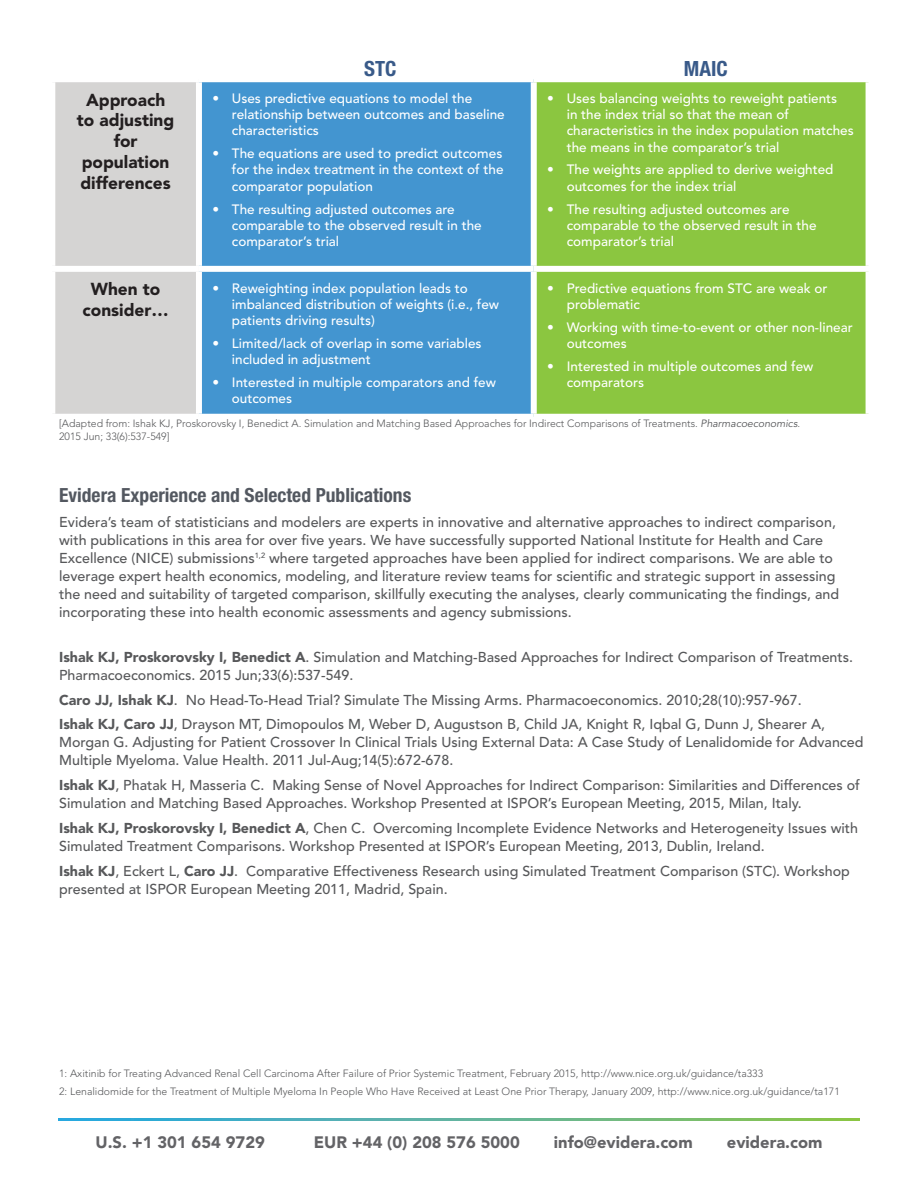
<style>
.page{position:relative;width:918px;height:1188px;background:#fff}
.page>*{position:absolute;margin:0;border:0;box-sizing:border-box;transform-origin:0 0}
.t1{font:700 condensed 21px "Helvetica Neue LT Std";color:#395a89}
.HeadTx{font:700 condensed 19.5px "Helvetica Neue LT Std";color:#535860}
.t2{font:900 17.25px/20.7px "Avenir LT Std";color:#231f20}
.t3{font:900 16.5px "Avenir LT Std";color:#636366}
.BodyTx{font:500 14.25px/18px "Avenir LT Std";color:#57585a}
.t4{font:500 13.5px/16.2px "Avenir LT Std";color:#fff}
.t5{font:300 10.5px/12.6px "Avenir LT Std";color:#57585a}
.s1{font-weight:400;font-style:italic}
.s2{font-weight:900}
</style>
<div class="page">
<svg style="left:58px;top:1118px;width:802px;height:2px;background:#5db59b"></svg>
<div style="left:55px;top:82px;width:141px;height:332px;background:#d5d4d3"></div>
<div style="left:202px;top:82px;width:329px;height:332px;background:#4395d0"></div>
<div style="left:537px;top:82px;width:329px;height:332px;background:#8bc640"></div>
<div style="left:49px;top:266px;width:150px;height:6px;background:#fff"></div>
<div style="left:199px;top:266px;width:335px;height:6px;background:#fff"></div>
<div style="left:534px;top:266px;width:338px;height:6px;background:#fff"></div>
<p class="t2" style="left:86px;top:89px;width:81px">Approach</p>
<p class="t2" style="left:77px;top:110px;width:99px">to adjusting</p>
<p class="t2" style="left:114px;top:131px;width:25px">for</p>
<p class="t2" style="left:80px;top:151px;width:92px">population differences</p>
<p class="t1" style="left:364px;top:56px;width:34px">STC</p>
<p class="t1" style="left:684px;top:56px;width:45px">MAIC</p>
<p class="t4" style="left:232px;top:91px;width:274px;text-indent:-20px">• Uses predictive equations to model the relationship between outcomes and baseline characteristics</p>
<p class="t4" style="left:232px;top:146px;width:273px;text-align:justify;text-indent:-20px">• The equations are used to predict outcomes for the index treatment in the context of the comparator population</p>
<p class="t4" style="left:232px;top:201px;width:251px;text-indent:-20px">• The resulting adjusted outcomes are comparable to the observed result in the comparator’s trial</p>
<p class="t4" style="left:567px;top:91px;width:289px;text-indent:-20px">• Uses balancing weights to reweight patients<br>in the index trial so that the mean of characteristics in the index population matches the means in the comparator’s trial</p>
<p class="t4" style="left:567px;top:162px;width:268px;text-indent:-20px">• The weights are applied to derive weighted outcomes for the index trial</p>
<p class="t4" style="left:567px;top:201px;width:251px;text-indent:-20px">• The resulting adjusted outcomes are comparable to the observed result in the comparator’s trial</p>
<p class="t2" style="left:83px;top:279px;width:88px;text-align:center">When to consider…</p>
<p class="t4" style="left:232px;top:280px;width:269px;text-indent:-20px">• Reweighting index population leads to imbalanced distribution of weights (i.e., few patients driving results)</p>
<p class="t4" style="left:232px;top:335px;width:251px;text-indent:-20px">• Limited/lack of overlap in some variables included in adjustment</p>
<p class="t4" style="left:232px;top:375px;width:266px;text-indent:-20px">• Interested in multiple comparators and few outcomes</p>
<p class="t4" style="left:567px;top:280px;width:262px;text-indent:-20px">• Predictive equations from STC are weak or problematic</p>
<p class="t4" style="left:567px;top:319px;width:287px;text-indent:-20px">• Working with time-to-event or other non-linear outcomes</p>
<p class="t4" style="left:567px;top:358px;width:248px;text-indent:-20px">• Interested in multiple outcomes and few comparators</p>
<p class="t5" style="left:59px;top:417px;width:743px">[Adapted from: Ishak KJ, Proskorovsky I, Benedict A. Simulation and Matching Based Approaches for Indirect Comparisons of Treatments. <span class="s1">Pharmacoeconomics</span>.<br>2015 Jun; 33(6):537-549]</p>
<p class="HeadTx" style="left:59px;top:483px;width:354px">Evidera Experience and Selected Publications</p>
<p class="BodyTx" style="left:59px;top:513px;width:781px">Evidera’s team of statisticians and modelers are experts in innovative and alternative approaches to indirect comparison, with publications in this area for over five years. We have successfully supported National Institute for Health and Care Excellence (NICE) submissions<sup>1,2</sup> where targeted approaches have been applied for indirect comparisons. We are able to leverage expert health economics, modeling, and literature review teams for scientific and strategic support in assessing the need and suitability of targeted comparison, skillfully executing the analyses, clearly communicating the findings, and incorporating these into health economic assessments and agency submissions.</p>
<p class="BodyTx" style="left:59px;top:648px;width:795px"><span class="s2">Ishak KJ, Proskorovsky I, Benedict A</span>. Simulation and Matching-Based Approaches for Indirect Comparison of Treatments.<br>Pharmacoeconomics. 2015 Jun;33(6):537-549.</p>
<p class="BodyTx" style="left:59px;top:691px;width:744px"><span class="s2">Caro JJ, Ishak KJ</span>. No Head-To-Head Trial? Simulate The Missing Arms. Pharmacoeconomics. 2010;28(10):957-967.</p>
<p class="BodyTx" style="left:59px;top:716px;width:806px"><span class="s2">Ishak KJ, Caro JJ</span>, Drayson MT, Dimopoulos M, Weber D, Augustson B, Child JA, Knight R, Iqbal G, Dunn J, Shearer A,<br>Morgan G. Adjusting for Patient Crossover In Clinical Trials Using External Data: A Case Study of Lenalidomide for Advanced<br>Multiple Myeloma. Value Health. 2011 Jul-Aug;14(5):672-678.</p>
<p class="BodyTx" style="left:59px;top:777px;width:802px"><span class="s2">Ishak KJ</span>, Phatak H, Masseria C. Making Sense of Novel Approaches for Indirect Comparison: Similarities and Differences of<br>Simulation and Matching Based Approaches. Workshop Presented at ISPOR’s European Meeting, 2015, Milan, Italy.</p>
<p class="BodyTx" style="left:59px;top:819px;width:800px"><span class="s2">Ishak KJ, Proskorovsky I, Benedict A</span>, Chen C. Overcoming Incomplete Evidence Networks and Heterogeneity Issues with<br>Simulated Treatment Comparisons. Workshop Presented at ISPOR’s European Meeting, 2013, Dublin, Ireland.</p>
<p class="BodyTx" style="left:59px;top:862px;width:792px"><span class="s2">Ishak KJ</span>, Eckert L, <span class="s2">Caro JJ</span>. Comparative Effectiveness Research using Simulated Treatment Comparison (STC). Workshop presented at ISPOR European Meeting 2011, Madrid, Spain.</p>
<p class="t5" style="left:59px;top:1067px;width:706px">1: Axitinib for Treating Advanced Renal Cell Carcinoma After Failure of Prior Systemic Treatment, February 2015, http://www.nice.org.uk/guidance/ta333</p>
<p class="t5" style="left:59px;top:1085px;width:782px">2: Lenalidomide for the Treatment of Multiple Myeloma In People Who Have Received at Least One Prior Therapy, January 2009, http://www.nice.org.uk/guidance/ta171</p>
<p class="t3" style="left:95px;top:1132px;width:171px">U.S. +1 301 654 9729</p>
<p class="t3" style="left:314px;top:1132px;width:208px">EUR +44 (0) 208 576 5000</p>
<p class="t3" style="left:554px;top:1132px;width:140px">info@evidera.com</p>
<p class="t3" style="left:727px;top:1132px;width:97px">evidera.com</p>
</div>
